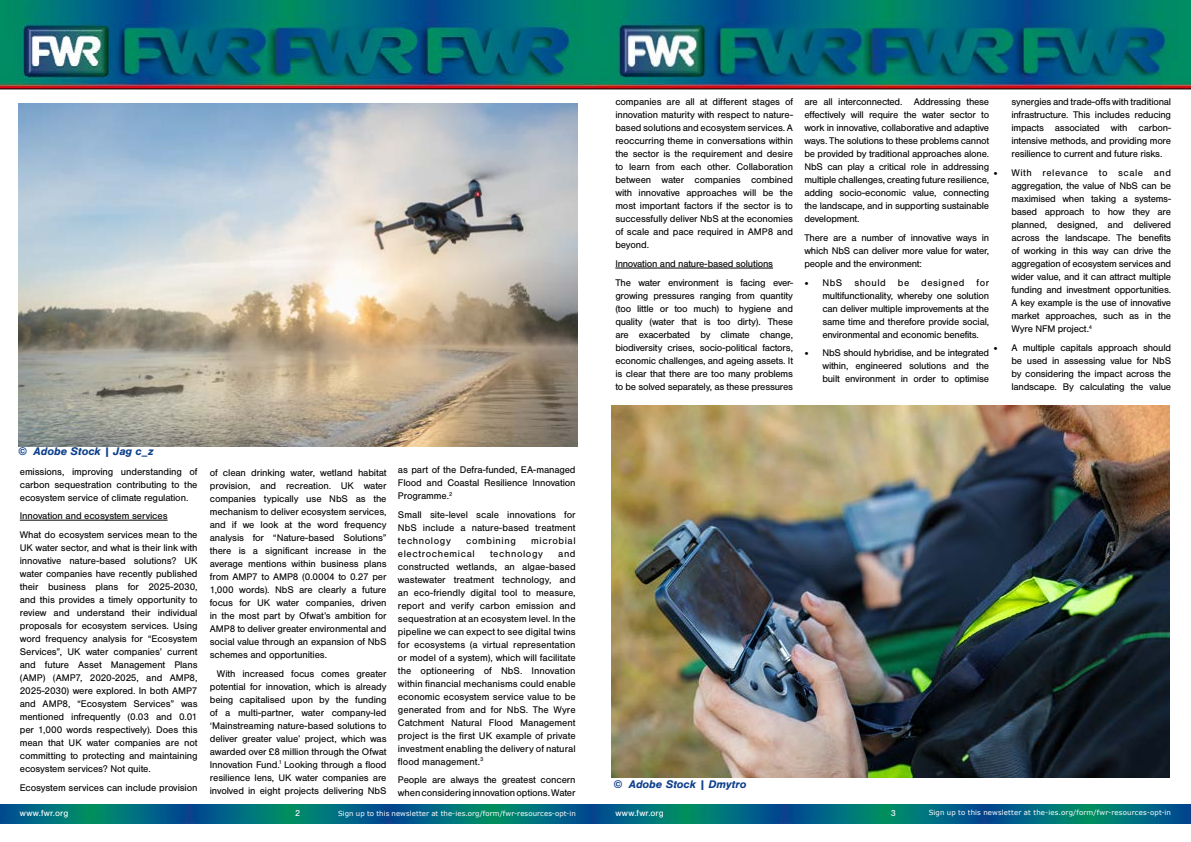
<style>
.page{position:relative;width:1191px;height:842px;background:#fff}
.page>*{position:absolute;margin:0;border:0;box-sizing:border-box;transform-origin:0 0}
.t1{font:italic 700 11.5px "Nimbus San";color:#0e408c}
.t2{font:10px/13px "Nimbus San";letter-spacing:-.015em;color:#000;text-align:justify}
.t3{font:10px "Nimbus San";letter-spacing:.06em;color:#000}
.t4{font:10px "Nimbus San";letter-spacing:.055em;color:#000}
.t5{font:9px "Nimbus San";letter-spacing:.015em;color:#fff}
.t6{font:9px "Nimbus San";letter-spacing:.035em;color:#fff}
.t7{font:7px "Verdana";letter-spacing:.015em;color:#fff}
.s1{font-family:"Verdana";font-size:8px}
</style>
<div class="page">
<img style="left:0;top:804px;width:478px;height:19px">
<img style="left:595px;top:804px;width:478px;height:19px">
<img style="left:0;top:0;width:587px;height:88px">
<img style="left:587px;top:0;width:604px;height:88px">
<hr style="left:0;top:88px;width:1191px;height:1px;background:#000">
<img style="left:478px;top:804px;width:117px;height:19px">
<img style="left:1073px;top:804px;width:118px;height:19px">
<hr style="left:20px;top:520px;width:147px;height:1px;background:#000">
<hr style="left:615px;top:268px;width:158px;height:1px;background:#000">
<img style="left:18px;top:104px;width:559px;height:343px">
<img style="left:611px;top:405px;width:558px;height:373px">
<p class="t1" style="left:18px;top:445px;width:137px">© Adobe Stock | Jag c_z</p>
<p class="t2" style="left:20px;top:465px;width:179px">emissions, improving understanding of carbon sequestration contributing to the ecosystem service of climate regulation.</p>
<p class="t2" style="left:20px;top:507px;width:179px;line-height:18.7px">Innovation and ecosystem services<br>What do ecosystem services mean to the</p>
<p class="t2" style="left:20px;top:541px;width:179px">UK water sector, and what is their link with innovative nature-based solutions? UK water companies have recently published their business plans for 2025-2030, and this provides a timely opportunity to review and understand their individual proposals for ecosystem services. Using word frequency analysis for “Ecosystem Services”, UK water companies’ current and future Asset Management Plans (AMP) (AMP7, 2020-2025, and AMP8, 2025-2030) were explored. In both AMP7 and AMP8, “Ecosystem Services” was mentioned infrequently (0.03 and 0.01 per 1,000 words respectively). Does this mean that UK water companies are not committing to protecting and maintaining ecosystem services? Not quite.</p>
<p class="t2" style="left:20px;top:781px;width:179px">Ecosystem services can include provision</p>
<p class="t2" style="left:210px;top:466px;width:178px">of clean drinking water, wetland habitat provision, and recreation. UK water companies typically use NbS as the mechanism to deliver ecosystem services, and if we look at the word frequency analysis for “Nature-based Solutions” there is a significant increase in the average mentions within business plans from AMP7 to AMP8 (0.0004 to 0.27 per 1,000 words). NbS are clearly a future focus for UK water companies, driven in the most part by Ofwat’s ambition for AMP8 to deliver greater environmental and social value through an expansion of NbS schemes and opportunities.</p>
<p class="t2" style="left:210px;top:667px;width:178px;text-indent:7px">With increased focus comes greater potential for innovation, which is already being capitalised upon by the funding of a multi-partner, water company-led ‘Mainstreaming nature-based solutions to deliver greater value’ project, which was awarded over £8 million through the Ofwat Innovation Fund.<sup>1</sup> Looking through a flood resilience lens, UK water companies are involved in eight projects delivering NbS</p>
<p class="t2" style="left:398px;top:463px;width:179px">as part of the Defra-funded, EA-managed Flood and Coastal Resilience Innovation Programme.<sup>2</sup></p>
<p class="t2" style="left:398px;top:508px;width:179px">Small site-level scale innovations for NbS include a nature-based treatment technology</p>
<p class="t4" style="left:466px;top:535px;width:51px">combining</p>
<p class="t3" style="left:531px;top:535px;width:46px">microbial</p>
<p class="t3" style="left:398px;top:548px;width:78px">electrochemical</p>
<p class="t3" style="left:490px;top:548px;width:54px">technology</p>
<p class="t2" style="left:398px;top:547px;width:179px;text-indent:160px">and constructed wetlands, an algae-based wastewater treatment technology, and an eco-friendly digital tool to measure, report and verify carbon emission and sequestration at an ecosystem level. In the pipeline we can expect to see digital twins for ecosystems (a virtual representation or model of a system), which will facilitate the optioneering of NbS. Innovation within financial mechanisms could enable economic ecosystem service value to be generated from and for NbS. The Wyre Catchment Natural Flood Management project is the first UK example of private investment enabling the delivery of natural flood management.<sup>3</sup></p>
<p class="t2" style="left:398px;top:774px;width:179px">People are always the greatest concern when considering innovation options. Water</p>
<p class="t2" style="left:615px;top:96px;width:179px">companies are all at different stages of innovation maturity with respect to nature&shy;based solutions and ecosystem services. A reoccurring theme in conversations within the sector is the requirement and desire to learn from each other. Collaboration between water companies combined with innovative approaches will be the most important factors if the sector is to successfully deliver NbS at the economies of scale and pace required in AMP8 and beyond.</p>
<p class="t2" style="left:615px;top:255px;width:179px;line-height:18.7px">Innovation and nature-based solutions<br>The water environment is facing ever-</p>
<p class="t2" style="left:615px;top:289px;width:179px">growing pressures ranging from quantity (too little or too much) to hygiene and quality (water that is too dirty). These are exacerbated by climate change, biodiversity crises, socio-political factors, economic challenges, and ageing assets. It is clear that there are too many problems to be solved separately, as these pressures</p>
<p class="t2" style="left:1011px;top:96px;width:161px">synergies and trade-offs with traditional infrastructure. This includes reducing impacts associated with carbon&shy;intensive methods, and providing more resilience to current and future risks.</p>
<p class="t2" style="left:1011px;top:166px;width:161px;text-indent:-18px"><span class="s1">•</span> With relevance to scale and aggregation, the value of NbS can be maximised when taking a systems&shy;based approach to how they are planned, designed, and delivered across the landscape. The benefits of working in this way can drive the aggregation of ecosystem services and wider value, and it can attract multiple funding and investment opportunities.<br>A key example is the use of innovative market approaches, such as in the Wyre NFM project.<sup>4</sup></p>
<p class="t2" style="left:1011px;top:341px;width:161px;text-indent:-18px"><span class="s1">•</span> A multiple capitals approach should be used in assessing value for NbS by considering the impact across the landscape. By calculating the value</p>
<p class="t2" style="left:804px;top:96px;width:186px">are all interconnected. Addressing these effectively will require the water sector to work in innovative, collaborative and adaptive ways. The solutions to these problems cannot be provided by traditional approaches alone.<br>NbS can play a critical role in addressing multiple challenges, creating future resilience, adding socio-economic value, connecting the landscape, and in supporting sustainable development.</p>
<p class="t2" style="left:804px;top:231px;width:186px">There are a number of innovative ways in which NbS can deliver more value for water, people and the environment:</p>
<p class="t2" style="left:822px;top:276px;width:168px;text-indent:-18px"><span class="s1">•</span> NbS should be designed for multifunctionality, whereby one solution can deliver multiple improvements at the same time and therefore provide social, environmental and economic benefits.</p>
<p class="t2" style="left:822px;top:347px;width:168px;text-indent:-18px"><span class="s1">•</span> NbS should hybridise, and be integrated within, engineered solutions and the built environment in order to optimise</p>
<p class="t1" style="left:613px;top:777px;width:135px">© Adobe Stock | Dmytro</p>
<p class="t5" style="left:493px;top:808px;width:84px">Issue 2 August 2022</p>
<p class="t6" style="left:615px;top:808px;width:50px">www.fwr.org</p>
<p class="t5" style="left:890px;top:808px;width:7px">3</p>
<p class="t7" style="left:928px;top:808px;width:244px">Sign up to this newsletter at the-ies.org/form/fwr-resources-opt-in</p>
<p class="t6" style="left:20px;top:808px;width:50px">www.fwr.org</p>
<p class="t5" style="left:295px;top:808px;width:7px">2</p>
<p class="t7" style="left:338px;top:809px;width:239px">Sign up to this newsletter at the-ies.org/form/fwr-resources-opt-in</p>
<p class="t5" style="left:1089px;top:808px;width:84px">Issue 2 August 2022</p>
</div>
